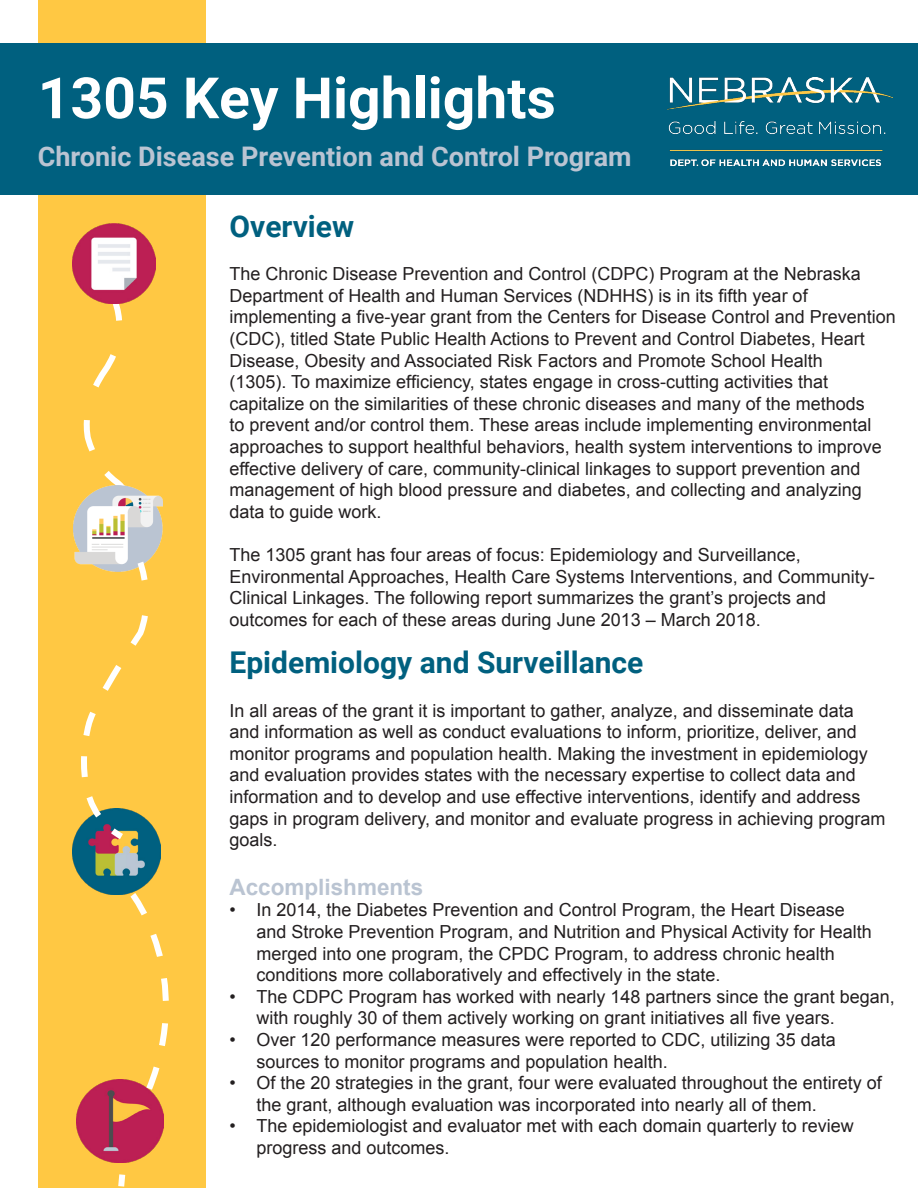
<style>
.page{position:relative;width:918px;height:1188px;background:#fff}
.page>*{position:absolute;margin:0;border:0;box-sizing:border-box;transform-origin:0 0}
.t1{font:700 57px "Roboto";color:#fff}
.t2{font:700 30px "Roboto";color:#00607f}
.t3{font:700 27px "Roboto";color:#bac4d2}
.t4{font:700 22.5px "Arial";color:#bac4d2}
.t5{font:18px/21.6px "Arial";color:#231f20}
</style>
<div class="page">
<div style="left:38px;top:0;width:167px;height:1188px;background:#ffc843"></div>
<div style="left:0;top:43px;width:918px;height:152px;background:#00607f"></div>
<img style="left:667px;top:78px;width:225px;height:88px">
<svg style="left:83px;top:304px;width:41px;height:181px"></svg>
<img style="left:73px;top:224px;width:82px;height:80px">
<img style="left:74px;top:485px;width:88px;height:79px">
<img style="left:73px;top:825px;width:88px;height:69px">
<img style="left:76px;top:1079px;width:88px;height:84px">
<svg style="left:78px;top:557px;width:74px;height:288px"></svg>
<svg style="left:127px;top:889px;width:42px;height:207px"></svg>
<svg style="left:118px;top:1174px;width:8px;height:13px"></svg>
<p class="t1" style="left:38px;top:58px;width:520px">1305 Key Highlights</p>
<p class="t3" style="left:38px;top:138px;width:595px">Chronic Disease Prevention and Control Program</p>
<p class="t2" style="left:230px;top:205px;width:126px">Overview</p>
<p class="t5" style="left:230px;top:263px;width:668px">The Chronic Disease Prevention and Control (CDPC) Program at the Nebraska Department of Health and Human Services (NDHHS) is in its fifth year of implementing a five-year grant from the Centers for Disease Control and Prevention (CDC), titled State Public Health Actions to Prevent and Control Diabetes, Heart Disease, Obesity and Associated Risk Factors and Promote School Health<br>(1305). To maximize efficiency, states engage in cross-cutting activities that capitalize on the similarities of these chronic diseases and many of the methods<br>to prevent and/or control them. These areas include implementing environmental approaches to support healthful behaviors, health system interventions to improve effective delivery of care, community-clinical linkages to support prevention and management of high blood pressure and diabetes, and collecting and analyzing data to guide work.</p>
<p class="t5" style="left:230px;top:544px;width:647px">The 1305 grant has four areas of focus: Epidemiology and Surveillance, Environmental Approaches, Health Care Systems Interventions, and Community-Clinical Linkages. The following report summarizes the grant’s projects and outcomes for each of these areas during June 2013 – March 2018.</p>
<p class="t2" style="left:230px;top:642px;width:415px">Epidemiology and Surveillance</p>
<p class="t5" style="left:230px;top:700px;width:657px">In all areas of the grant it is important to gather, analyze, and disseminate data and information as well as conduct evaluations to inform, prioritize, deliver, and monitor programs and population health. Making the investment in epidemiology and evaluation provides states with the necessary expertise to collect data and information and to develop and use effective interventions, identify and address gaps in program delivery, and monitor and evaluate progress in achieving program goals.</p>
<p class="t4" style="left:230px;top:872px;width:195px">Accomplishments</p>
<p class="t5" style="left:256px;top:900px;width:617px;text-indent:-27px">• In 2014, the Diabetes Prevention and Control Program, the Heart Disease and Stroke Prevention Program, and Nutrition and Physical Activity for Health merged into one program, the CPDC Program, to address chronic health conditions more collaboratively and effectively in the state.</p>
<p class="t5" style="left:256px;top:986px;width:640px;text-indent:-27px">• The CDPC Program has worked with nearly 148 partners since the grant began, with roughly 30 of them actively working on grant initiatives all five years.</p>
<p class="t5" style="left:256px;top:1029px;width:581px;text-indent:-27px">• Over 120 performance measures were reported to CDC, utilizing 35 data sources to monitor programs and population health.</p>
<p class="t5" style="left:256px;top:1072px;width:627px;text-indent:-27px">• Of the 20 strategies in the grant, four were evaluated throughout the entirety of the grant, although evaluation was incorporated into nearly all of them.</p>
<p class="t5" style="left:256px;top:1116px;width:599px;text-indent:-27px">• The epidemiologist and evaluator met with each domain quarterly to review progress and outcomes.</p>
</div>
